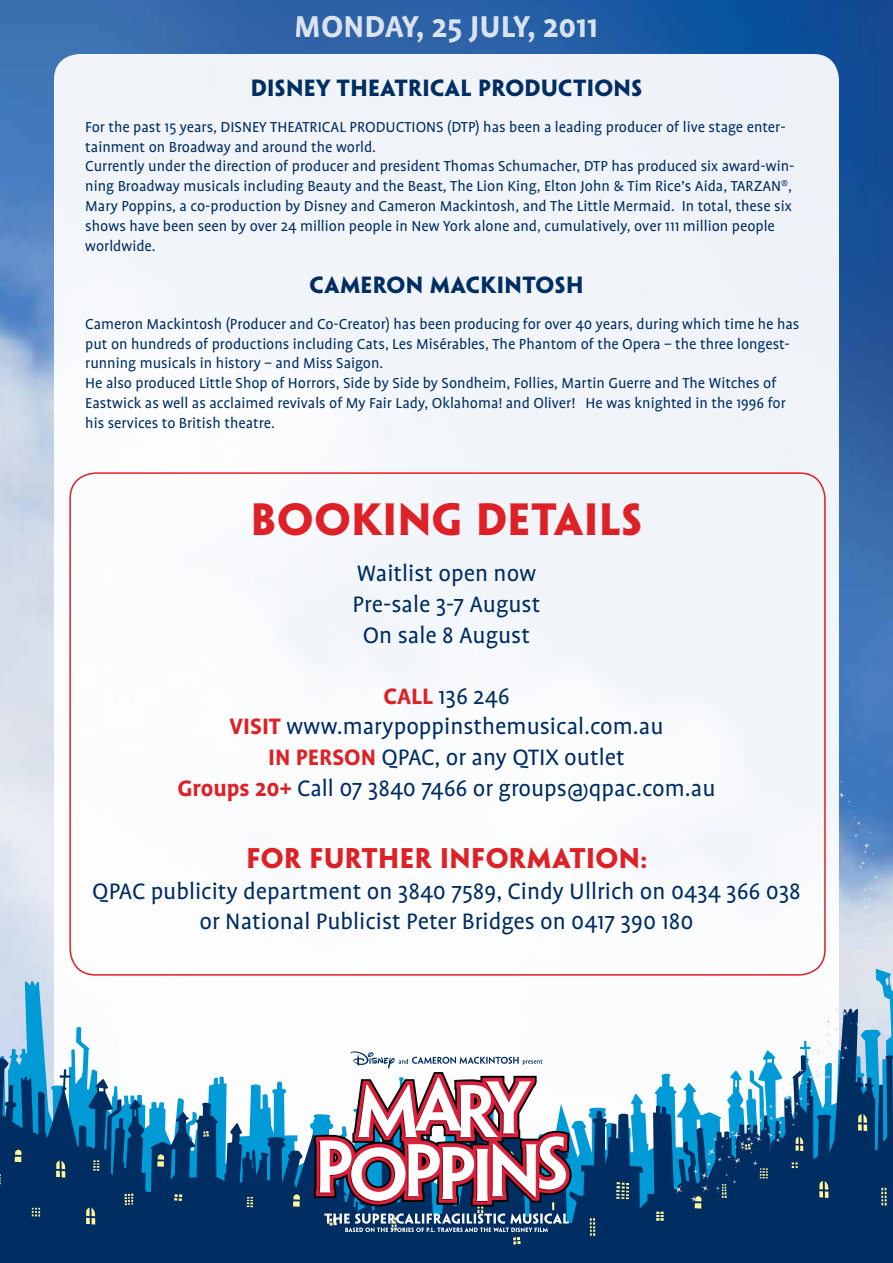
<style>
.page{position:relative;width:893px;height:1263px;background:#fff}
.page>*{position:absolute;margin:0;border:0;box-sizing:border-box;transform-origin:0 0}
.t1{font:700 40.5px "Penumbra Flare Std";color:#de2027}
.t2{font:700 34.5px "Profile";color:#fff}
.t3{font:25.5px/30.6px "Profile";color:#002d62;text-align:center}
.t4{font:700 25.5px "Penumbra Flare Std";letter-spacing:.02em;color:#de2027}
.t5{font:700 21px "Penumbra Flare Std";letter-spacing:.02em;color:#002d62}
.t6{font:16.5px/19.8px "Profile";color:#002d62}
.s1{font-weight:700;color:#de2027}
</style>
<div class="page">
<img style="left:0;top:0;width:893px;height:968px">
<div style="left:54px;top:54px;width:785px;height:1152px;background:#f2f5fa;border-radius:26px"></div>
<svg style="left:0;top:968px;width:893px;height:28px;fill:#fcfdfd"></svg>
<svg style="left:0;top:996px;width:893px;height:267px"></svg>
<svg style="left:656px;top:1211px;width:8px;height:10px"></svg>
<svg style="left:15px;top:1150px;width:6px;height:12px"></svg>
<svg style="left:174px;top:1194px;width:8px;height:7px"></svg>
<svg style="left:93px;top:1160px;width:6px;height:11px"></svg>
<svg style="left:32px;top:1208px;width:8px;height:8px"></svg>
<svg style="left:125px;top:1194px;width:8px;height:11px"></svg>
<svg style="left:616px;top:1182px;width:13px;height:17px"></svg>
<svg style="left:590px;top:1218px;width:5px;height:18px"></svg>
<svg style="left:203px;top:1131px;width:6px;height:6px"></svg>
<svg style="left:158px;top:1154px;width:6px;height:6px"></svg>
<div style="left:157px;top:1161px;width:7px;height:6px;background:#fff799"></div>
<svg style="left:86px;top:1207px;width:9px;height:17px"></svg>
<svg style="left:56px;top:1160px;width:9px;height:17px"></svg>
<svg style="left:293px;top:1194px;width:7px;height:6px"></svg>
<div style="left:293px;top:1201px;width:7px;height:6px;background:#fff799"></div>
<svg style="left:247px;top:1197px;width:6px;height:10px"></svg>
<svg style="left:314px;top:1051px;width:258px;height:193px"></svg>
<svg style="left:838px;top:791px;width:13px;height:12px"></svg>
<svg style="left:674px;top:810px;width:213px;height:398px"></svg>
<h2 class="t2" style="left:295px;top:8px;width:304px">Monday, 25 July, 2011</h2>
<p class="t5" style="left:251px;top:74px;width:15px">DISNEY</p>
<p class="t5" style="left:337px;top:74px;width:30px">THEA</p>
<p class="t5" style="left:394px;top:74px;width:28px">TRICAL</p>
<p class="t5" style="left:478px;top:74px;width:17px">PRODUC</p>
<p class="t5" style="left:573px;top:74px;width:29px">TIONS</p>
<p class="t6" style="left:85px;top:117px;width:711px">For the past 15 years, DISNEY THEATRICAL PRODUCTIONS (DTP) has been a leading producer of live stage enter&shy;tainment on Broadway and around the world.<br>Currently under the direction of producer and president Thomas Schumacher, DTP has produced six award-win&shy;ning Broadway musicals including Beauty and the Beast, The Lion King, Elton John &amp; Tim Rice’s Aida, TARZAN<sup>®</sup>, Mary Poppins, a co-production by Disney and Cameron Mackintosh, and The Little Mermaid. In total, these six shows have been seen by over 24 million people in New York alone and, cumulatively, over 111 million people worldwide.</p>
<p class="t5" style="left:310px;top:271px;width:67px">CAMERON</p>
<p class="t5" style="left:430px;top:271px;width:122px">MAC KIN TOSH</p>
<p class="t6" style="left:85px;top:314px;width:716px">Cameron Mackintosh (Producer and Co-Creator) has been producing for over 40 years, during which time he has put on hundreds of productions including Cats, Les Misérables, The Phantom of the Opera – the three longest&shy;running musicals in history – and Miss Saigon.<br>He also produced Little Shop of Horrors, Side by Side by Sondheim, Follies, Martin Guerre and The Witches of Eastwick as well as acclaimed revivals of My Fair Lady, Oklahoma! and Oliver! He was knighted in the 1996 for his services to British theatre.</p>
<h1 class="t1" style="left:251px;top:493px;width:158px">BOOKING</h1>
<h1 class="t1" style="left:476px;top:493px;width:101px">DE TAILS</h1>
<h3 class="t3" style="left:353px;top:558px;width:189px">Waitlist open now<br>Pre-sale 3-7 August<br>On sale 8 August</h3>
<h3 class="t3" style="left:178px;top:681px;width:539px"><span class="s1">CALL</span> 136 246<br><span class="s1">VISIT</span> www.marypoppinsthemusical.com.au<br><span class="s1">IN PERSON</span> QPAC, or any QTIX outlet<br><span class="s1">Groups 20+</span> Call 07 3840 7466 or groups@qpac.com.au</h3>
<h3 class="t4" style="left:246px;top:842px;width:402px">FOR FURTHER INFORMATION:</h3>
<h3 class="t3" style="left:92px;top:876px;width:710px">QPAC publicity department on 3840 7589, Cindy Ullrich on 0434 366 038 or National Publicist Peter Bridges on 0417 390 180</h3>
</div>
